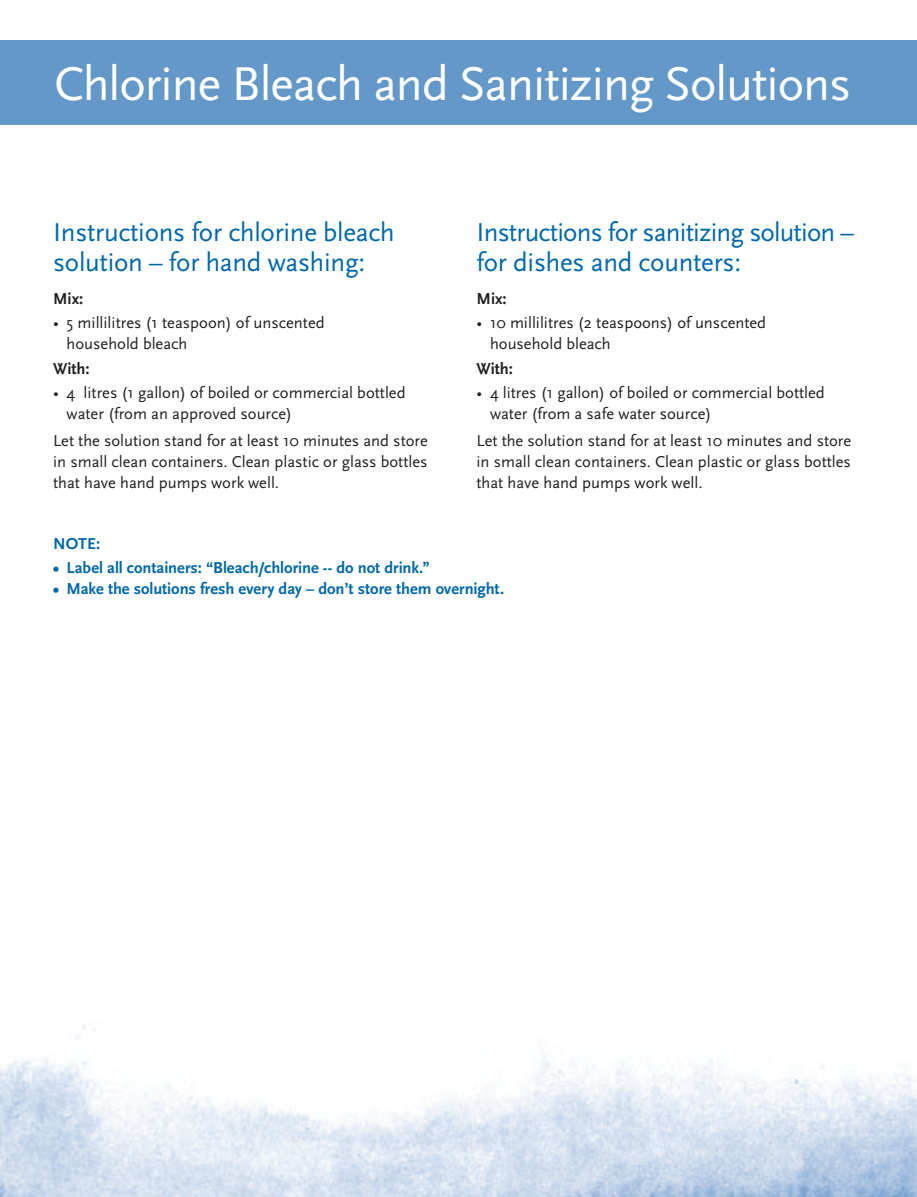
<style>
.page{position:relative;width:917px;height:1197px;background:#fff}
.page>*{position:absolute;margin:0;border:0;box-sizing:border-box;transform-origin:0 0}
.t1{font:49.5px "Scala Sans";letter-spacing:-.02em;color:#fff}
.t2{font:27px/30px "Scala Sans";letter-spacing:-.03em;color:#0068a9}
.t3{font:27px/30px "Scala Sans";letter-spacing:-.01em;color:#0068a9}
.t4{font:16.5px/21px "Scala Sans";color:#231f20}
.t5{font:700 16.5px "Scala Sans";letter-spacing:-.005em;color:#0068a9}
.t6{font:700 16.5px "Scala Sans";color:#231f20}
</style>
<div class="page">
<div style="left:0;top:40px;width:916px;height:85px;background:#6498c9"></div>
<img style="left:0;top:1025px;width:916px;height:172px">
<h1 class="t1" style="left:54px;top:57px;width:798px">Chlorine Bleach and Sanitizing Solutions</h1>
<h2 class="t3" style="left:53px;top:217px;width:343px">Instructions for chlorine bleach solution – for hand washing:</h2>
<p class="t6" style="left:53px;top:289px;width:32px">Mix:</p>
<p class="t4" style="left:67px;top:312px;width:259px;text-indent:-13px">• 5 millilitres (1 teaspoon) of unscented household bleach</p>
<p class="t6" style="left:53px;top:360px;width:38px">With:</p>
<p class="t4" style="left:67px;top:383px;width:340px;text-indent:-13px">• 4 litres (1 gallon) of boiled or commercial bottled water (from an approved source)</p>
<p class="t4" style="left:53px;top:431px;width:376px;text-align:justify">Let the solution stand for at least 10 minutes and store in small clean containers. Clean plastic or glass bottles that have hand pumps work well.</p>
<h2 class="t2" style="left:476px;top:217px;width:379px">Instructions for sanitizing solution – for dishes and counters:</h2>
<p class="t6" style="left:476px;top:289px;width:32px">Mix:</p>
<p class="t4" style="left:490px;top:312px;width:277px;text-indent:-13px">• 10 millilitres (2 teaspoons) of unscented household bleach</p>
<p class="t6" style="left:476px;top:360px;width:38px">With:</p>
<p class="t4" style="left:490px;top:383px;width:336px;text-indent:-13px">• 4 litres (1 gallon) of boiled or commercial bottled water (from a safe water source)</p>
<p class="t4" style="left:476px;top:431px;width:376px;text-align:justify">Let the solution stand for at least 10 minutes and store in small clean containers. Clean plastic or glass bottles that have hand pumps work well.</p>
<p class="t5" style="left:53px;top:535px;width:49px">NOTE:</p>
<p class="t5" style="left:53px;top:559px;width:378px">• Label all containers: “Bleach/chlorine -- do not drink.”</p>
<p class="t5" style="left:53px;top:580px;width:452px">• Make the solutions fresh every day – don’t store them overnight.</p>
</div>
